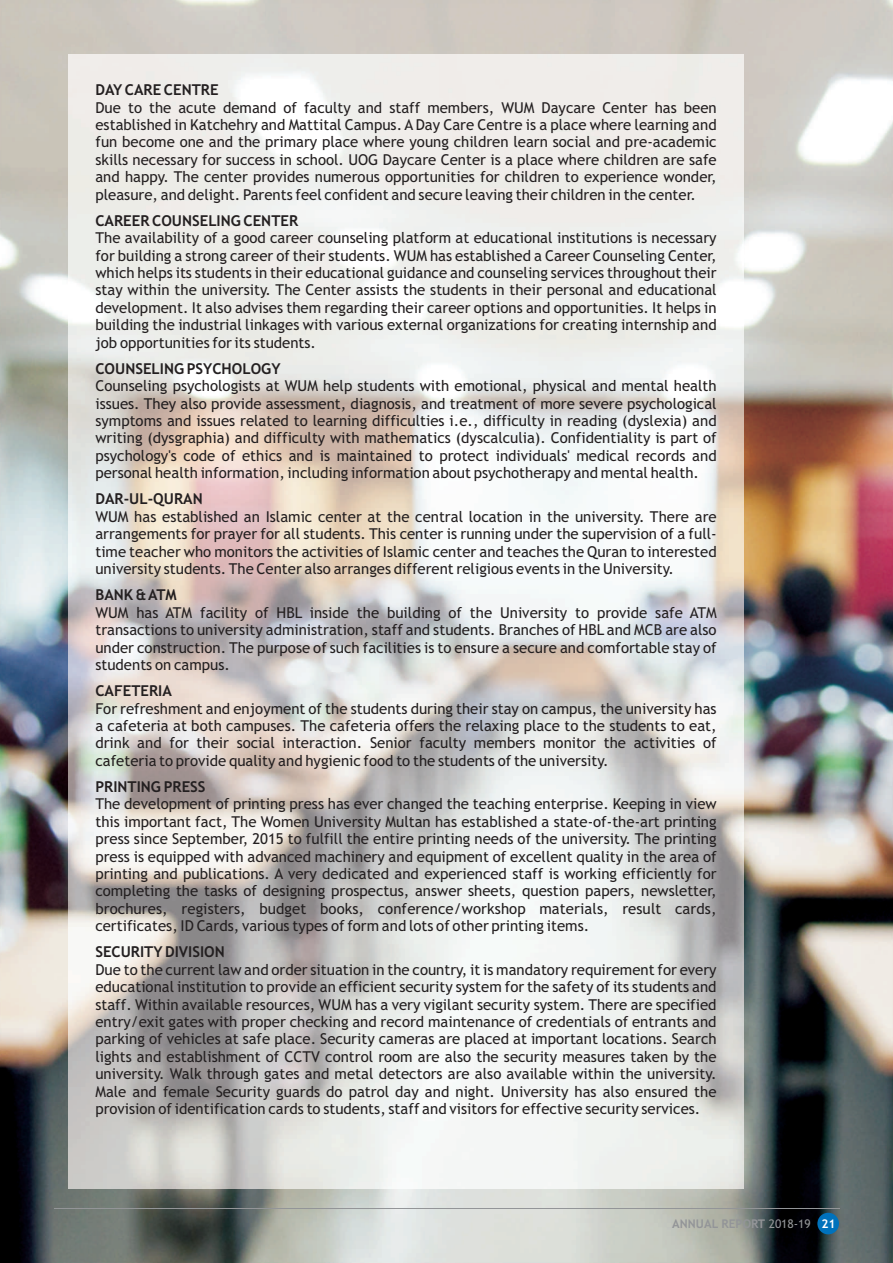
<style>
.page{position:relative;width:893px;height:1263px;background:#fff}
.page>*{position:absolute;margin:0;border:0;box-sizing:border-box;transform-origin:0 0}
.t1{font:15px/17.4px "Trebuchet MS";color:#231f20;text-align:justify}
.t2{font:700 15px "Trebuchet MS";color:#231f20}
.t3{font:700 12px "Trebuchet MS";color:#939598}
.s1{font-weight:400}
.s2{color:#fff}
</style>
<div class="page">
<img style="left:0;top:0;width:893px;height:1263px">
<img style="left:68px;top:54px;width:675px;height:1134px">
<hr style="left:54px;top:1208px;width:785px;height:1px;background:#939598">
<div style="left:817px;top:1213px;width:22px;height:21px;background:#0072bc;border-radius:50%"></div>
<p class="t2" style="left:95px;top:84px;width:125px">DAY CARE CENTRE</p>
<p class="t1" style="left:95px;top:100px;width:623px">Due to the acute demand of faculty and staff members, WUM Daycare Center has been established in Katchehry and Mattital Campus. A Day Care Centre is a place where learning and fun become one and the primary place where young children learn social and pre-academic skills necessary for success in school. UOG Daycare Center is a place where children are safe and happy. The center provides numerous opportunities for children to experience wonder, pleasure, and delight. Parents feel confident and secure leaving their children in the center.</p>
<p class="t2" style="left:95px;top:215px;width:204px">CAREER COUNSELING CENTER</p>
<p class="t1" style="left:95px;top:230px;width:623px">The availability of a good career counseling platform at educational institutions is necessary for building a strong career of their students. WUM has established a Career Counseling Center, which helps its students in their educational guidance and counseling services throughout their stay within the university. The Center assists the students in their personal and educational development. It also advises them regarding their career options and opportunities. It helps in building the industrial linkages with various external organizations for creating internship and job opportunities for its students.</p>
<p class="t2" style="left:95px;top:363px;width:187px">COUNSELING PSYCHOLOGY</p>
<p class="t1" style="left:95px;top:378px;width:623px">Counseling psychologists at WUM help students with emotional, physical and mental health issues. They also provide assessment, diagnosis, and treatment of more severe psychological symptoms and issues related to learning difficulties i.e., difficulty in reading (dyslexia) and writing (dysgraphia) and difficulty with mathematics (dyscalculia). Confidentiality is part of psychology's code of ethics and is maintained to protect individuals' medical records and personal health information, including information about psychotherapy and mental health.</p>
<p class="t2" style="left:95px;top:493px;width:109px">DAR-UL-QURAN</p>
<p class="t1" style="left:95px;top:509px;width:623px">WUM has established an Islamic center at the central location in the university. There are arrangements for prayer for all students. This center is running under the supervision of a full&shy;time teacher who monitors the activities of Islamic center and teaches the Quran to interested university students. The Center also arranges different religious events in the University.</p>
<p class="t2" style="left:95px;top:589px;width:83px">BANK &amp; ATM</p>
<p class="t1" style="left:95px;top:605px;width:623px">WUM has ATM facility of HBL inside the building of the University to provide safe ATM transactions to university administration, staff and students. Branches of HBL and MCB are also under construction. The purpose of such facilities is to ensure a secure and comfortable stay of students on campus.</p>
<p class="t2" style="left:95px;top:685px;width:78px">CAFETERIA</p>
<p class="t1" style="left:95px;top:701px;width:623px">For refreshment and enjoyment of the students during their stay on campus, the university has a cafeteria at both campuses. The cafeteria offers the relaxing place to the students to eat, drink and for their social interaction. Senior faculty members monitor the activities of cafeteria to provide quality and hygienic food to the students of the university.</p>
<p class="t2" style="left:95px;top:781px;width:112px">PRINTING PRESS</p>
<p class="t1" style="left:95px;top:797px;width:623px">The development of printing press has ever changed the teaching enterprise. Keeping in view this important fact, The Women University Multan has established a state-of-the-art printing press since September, 2015 to fulfill the entire printing needs of the university. The printing press is equipped with advanced machinery and equipment of excellent quality in the area of printing and publications. A very dedicated and experienced staff is working efficiently for completing the tasks of designing prospectus, answer sheets, question papers, newsletter, brochures, registers, budget books, conference/workshop materials, result cards, certificates, ID Cards, various types of form and lots of other printing items.</p>
<p class="t2" style="left:95px;top:946px;width:131px">SECURITY DIVISION</p>
<p class="t1" style="left:95px;top:962px;width:623px">Due to the current law and order situation in the country, it is mandatory requirement for every educational institution to provide an efficient security system for the safety of its students and staff. Within available resources, WUM has a very vigilant security system. There are specified entry/exit gates with proper checking and record maintenance of credentials of entrants and parking of vehicles at safe place. Security cameras are placed at important locations. Search lights and establishment of CCTV control room are also the security measures taken by the university. Walk through gates and metal detectors are also available within the university.<br>Male and female Security guards do patrol day and night. University has also ensured the provision of identification cards to students, staff and visitors for effective security services.</p>
<p class="t3" style="left:672px;top:1219px;width:165px">ANNUAL REPORT <span class="s1">2018-19</span> <span class="s2">21</span></p>
</div>
